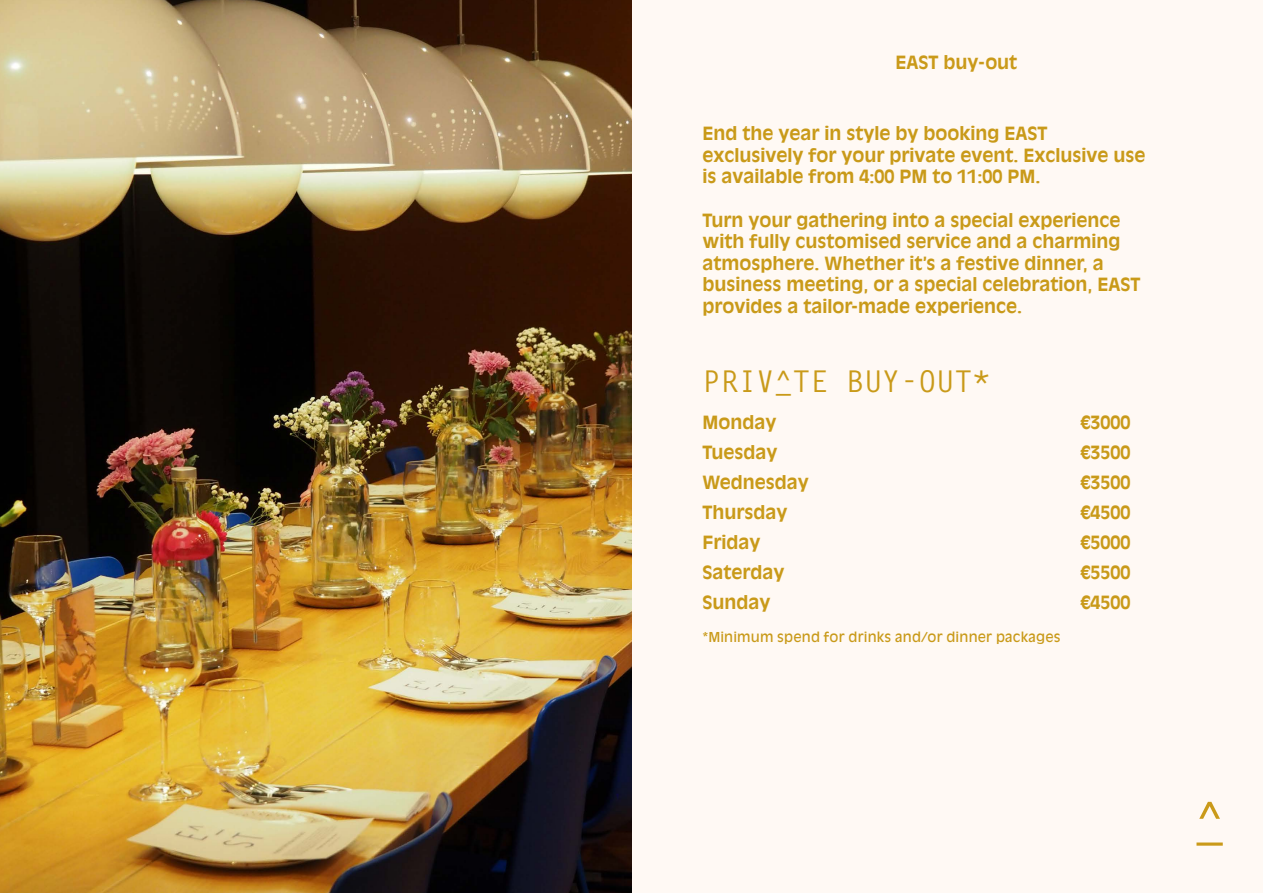
<style>
.page{position:relative;width:1263px;height:893px;background:#fff}
.page>*{position:absolute;margin:0;border:0;box-sizing:border-box;transform-origin:0 0}
.t1{font:700 30px "Casa Gothic Stdv 4";color:#c99a19}
.t2{font:700 18px/21.6px "Antique Olive Std";color:#c99a19}
.t3{font:700 18px "Antique Olive Std";color:#ca9a19}
.t4{font:13.5px "Antique Olive Std";letter-spacing:.015em;color:#c99a19}
</style>
<div class="page">
<img style="left:0;top:0;width:631px;height:893px">
<div style="left:631px;top:0;width:632px;height:893px;background:#fff9f4"></div>
<p class="t3" style="left:895px;top:52px;width:123px">EAST buy-out</p>
<p class="t2" style="left:702px;top:123px;width:445px">End the year in style by booking EAST exclusively for your private event. Exclusive use is available from 4:00 PM to 11:00 PM.</p>
<p class="t2" style="left:702px;top:209px;width:440px">Turn your gathering into a special experience with fully customised service and a charming atmosphere. Whether it’s a festive dinner, a business meeting, or a special celebration, EAST provides a tailor-made experience.</p>
<h1 class="t1" style="left:702px;top:363px;width:289px">PRIVATE BUY-OUT*</h1>
<p class="t2" style="left:702px;top:411px;width:76px">Monday</p>
<p class="t2" style="left:1080px;top:411px;width:52px">€3000</p>
<p class="t2" style="left:702px;top:441px;width:77px">Tuesday</p>
<p class="t2" style="left:1080px;top:441px;width:52px">€3500</p>
<p class="t2" style="left:702px;top:471px;width:108px">Wednesday</p>
<p class="t2" style="left:1080px;top:471px;width:52px">€3500</p>
<p class="t2" style="left:702px;top:501px;width:87px">Thursday</p>
<p class="t2" style="left:1080px;top:501px;width:52px">€4500</p>
<p class="t2" style="left:702px;top:531px;width:59px">Friday</p>
<p class="t2" style="left:1080px;top:531px;width:52px">€5000</p>
<p class="t2" style="left:702px;top:561px;width:83px">Saterday</p>
<p class="t2" style="left:1080px;top:561px;width:52px">€5500</p>
<p class="t2" style="left:702px;top:591px;width:70px">Sunday</p>
<p class="t2" style="left:1080px;top:591px;width:52px">€4500</p>
<p class="t4" style="left:702px;top:629px;width:360px">*Minimum spend for drinks and/or dinner packages</p>
</div>
